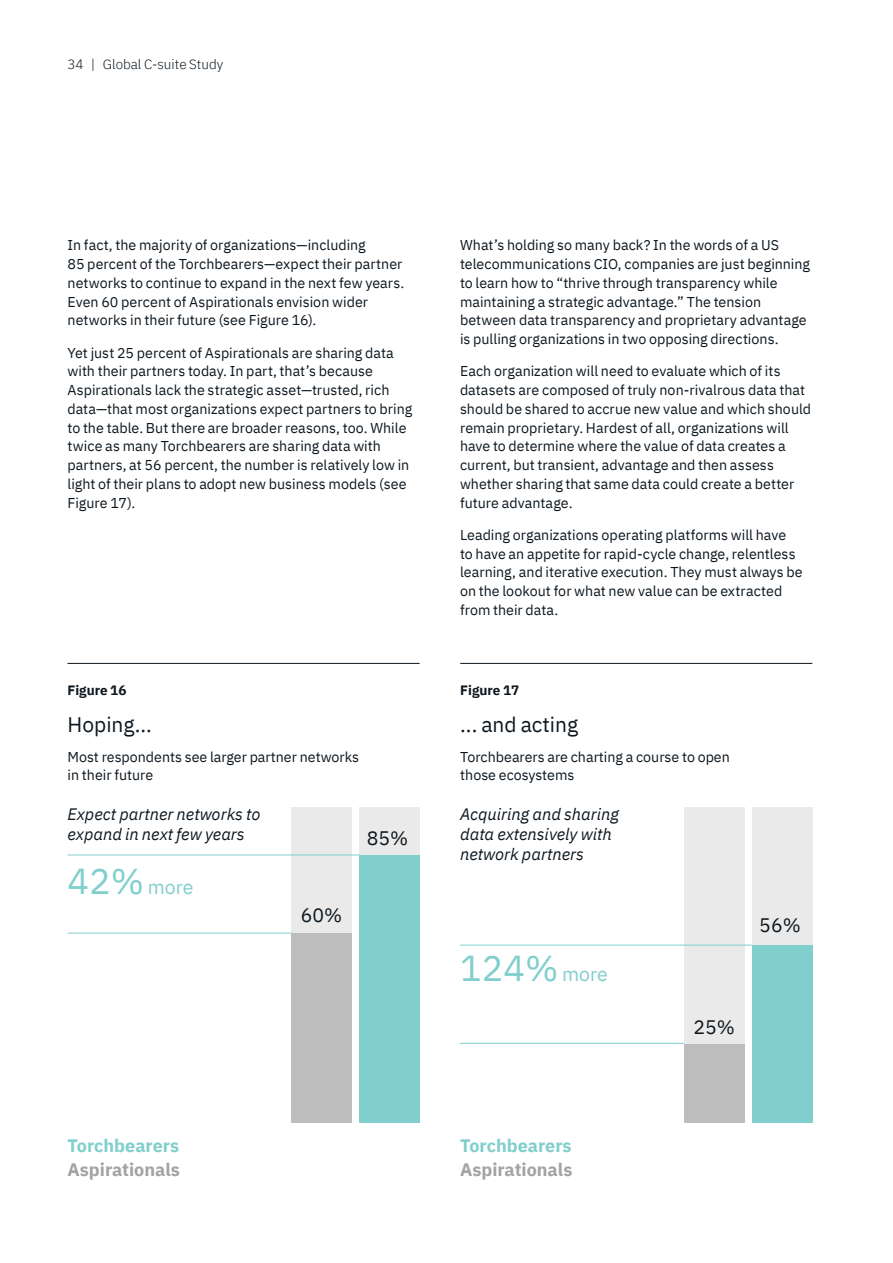
<style>
.page{position:relative;width:893px;height:1263px;background:#fff}
.page>*{position:absolute;margin:0;border:0;box-sizing:border-box;transform-origin:0 0}
.t1{font:36px "IBM Plex Sans";color:#81cfcd}
.t2{font:21px "IBM Plex Sans";color:#0d171f}
.t3{font:19.5px "IBM Plex Sans";color:#0d171f}
.t4{font:19.5px "IBM Plex Sans";color:#81cfcd}
.t5{font:700 18px "IBM Plex Sans";color:#a2a3a3}
.t6{font:700 18px "IBM Plex Sans";color:#81cfcd}
.t7{font:italic 16.5px/19.8px "IBM Plex Sans";color:#0d171f}
.t8{font:14.25px/18.8px "IBM Plex Sans";color:#0d171f}
.t9{font:300 13.5px "IBM Plex Sans";color:#0d171f}
.t10{font:700 13.5px "IBM Plex Sans";color:#0d171f}
.s1{font-size:36px}
.s2{font-size:19.5px}
</style>
<div class="page">
<div style="left:291px;top:807px;width:61px;height:315px;background:#eaeaea"></div>
<div style="left:359px;top:807px;width:61px;height:315px;background:#eaeaea"></div>
<hr style="left:68px;top:663px;width:352px;height:1px;background:#0d171f">
<div style="left:359px;top:854px;width:61px;height:268px;background:#81cfcd"></div>
<div style="left:291px;top:933px;width:61px;height:189px;background:#bebdbd"></div>
<hr style="left:68px;top:854px;width:291px;height:1px;background:#81cfcd">
<hr style="left:68px;top:933px;width:223px;height:1px;background:#81cfcd">
<div style="left:684px;top:807px;width:60px;height:315px;background:#eaeaea"></div>
<div style="left:752px;top:807px;width:60px;height:315px;background:#eaeaea"></div>
<hr style="left:460px;top:663px;width:352px;height:1px;background:#0d171f">
<div style="left:752px;top:945px;width:60px;height:177px;background:#81cfcd"></div>
<div style="left:684px;top:1044px;width:60px;height:78px;background:#bebdbd"></div>
<hr style="left:460px;top:945px;width:292px;height:1px;background:#81cfcd">
<hr style="left:460px;top:1043px;width:224px;height:1px;background:#81cfcd">
<p class="t9" style="left:67px;top:54px;width:157px">34 | Global C-suite Study</p>
<p class="t8" style="left:68px;top:235px;width:338px">In fact, the majority of organizations—including<br>85 percent of the Torchbearers—expect their partner networks to continue to expand in the next few years.<br>Even 60 percent of Aspirationals envision wider networks in their future (see Figure 16).</p>
<p class="t8" style="left:68px;top:342px;width:346px">Yet just 25 percent of Aspirationals are sharing data with their partners today. In part, that’s because Aspirationals lack the strategic asset—trusted, rich data—that most organizations expect partners to bring to the table. But there are broader reasons, too. While twice as many Torchbearers are sharing data with partners, at 56 percent, the number is relatively low in light of their plans to adopt new business models (see Figure 17).</p>
<p class="t10" style="left:68px;top:679px;width:60px">Figure 16</p>
<h2 class="t2" style="left:68px;top:709px;width:86px">Hoping...</h2>
<p class="t8" style="left:68px;top:746px;width:293px;line-height:18px">Most respondents see larger partner networks in their future</p>
<p class="t7" style="left:68px;top:803px;width:194px">Expect partner networks to expand in next few years</p>
<h3 class="t4" style="left:68px;top:872px;width:128px"><span class="s1">42%</span> more</h3>
<h3 class="t3" style="left:301px;top:900px;width:43px">60%</h3>
<h3 class="t3" style="left:367px;top:823px;width:43px">85%</h3>
<p class="t6" style="left:68px;top:1131px;width:113px">Torchbearers</p>
<p class="t5" style="left:68px;top:1155px;width:114px">Aspirationals</p>
<p class="t8" style="left:460px;top:235px;width:351px">What’s holding so many back? In the words of a US telecommunications CIO, companies are just beginning to learn how to “thrive through transparency while maintaining a strategic advantage.” The tension between data transparency and proprietary advantage is pulling organizations in two opposing directions.</p>
<p class="t8" style="left:460px;top:361px;width:353px">Each organization will need to evaluate which of its datasets are composed of truly non-rivalrous data that should be shared to accrue new value and which should remain proprietary. Hardest of all, organizations will have to determine where the value of data creates a current, but transient, advantage and then assess whether sharing that same data could create a better future advantage.</p>
<p class="t8" style="left:460px;top:524px;width:344px">Leading organizations operating platforms will have to have an appetite for rapid-cycle change, relentless learning, and iterative execution. They must always be on the lookout for what new value can be extracted from their data.</p>
<p class="t10" style="left:460px;top:679px;width:60px">Figure 17</p>
<h2 class="t2" style="left:460px;top:709px;width:119px">... and acting</h2>
<p class="t8" style="left:460px;top:746px;width:271px;line-height:18px">Torchbearers are charting a course to open those ecosystems</p>
<p class="t7" style="left:460px;top:803px;width:160px">Acquiring and sharing data extensively with network partners</p>
<h1 class="t1" style="left:460px;top:941px;width:149px">124% <span class="s2">more</span></h1>
<p class="t6" style="left:460px;top:1131px;width:113px">Torchbearers</p>
<p class="t5" style="left:460px;top:1155px;width:114px">Aspirationals</p>
<h3 class="t3" style="left:759px;top:910px;width:43px">56%</h3>
<h3 class="t3" style="left:693px;top:1012px;width:43px">25%</h3>
</div>
